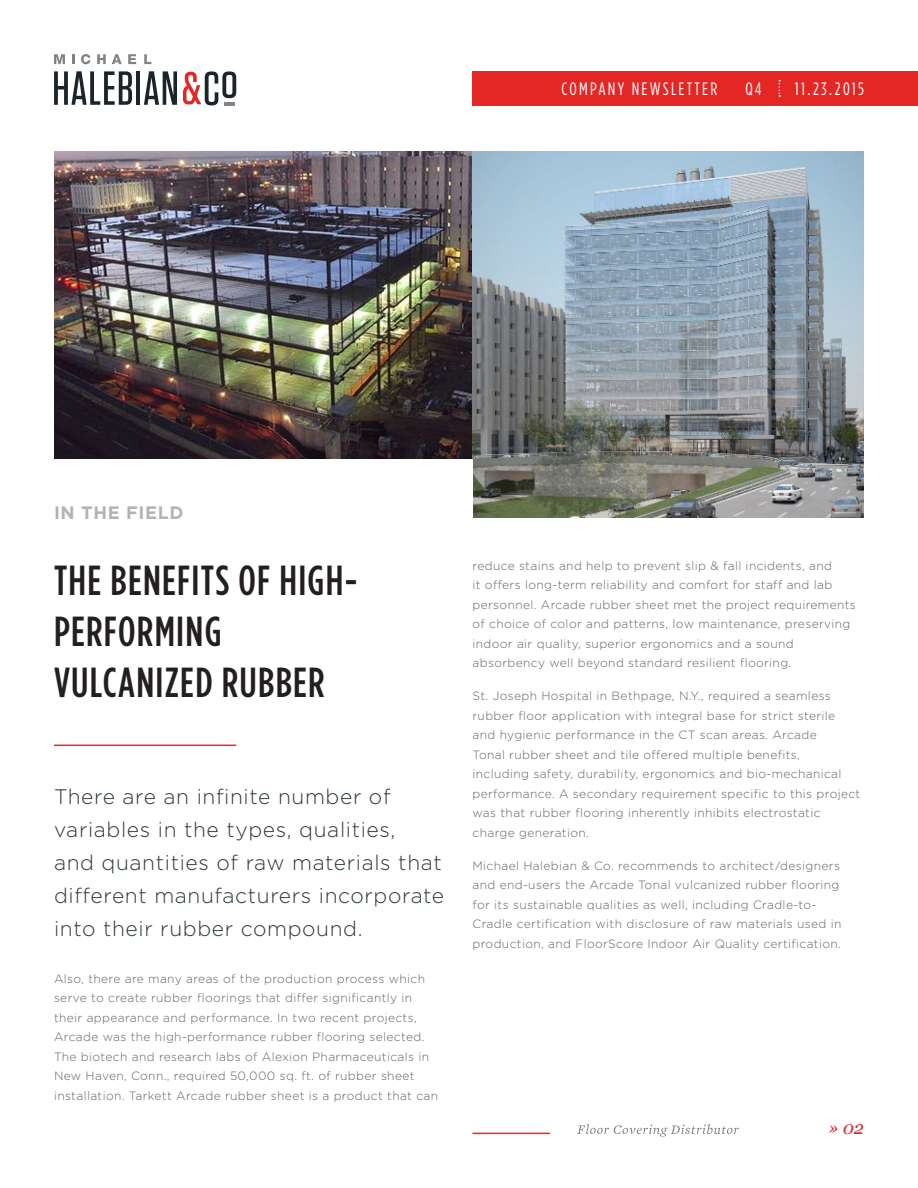
<style>
.page{position:relative;width:918px;height:1188px;background:#fff}
.page>*{position:absolute;margin:0;border:0;box-sizing:border-box;transform-origin:0 0}
.Lead_Paragraph{font:500 condensed 42px/51px "Gotham";letter-spacing:.03em;color:#231f20}
.Lead_Paragraph-2{font:300 21px/33px "Gotham";letter-spacing:.03em;color:#2c383e}
.Lead_Paragraph-3{font:condensed 18px "Gotham";letter-spacing:.125em;color:#fff}
.Lead_Paragraph-4{font:700 18px "Gotham";letter-spacing:.03em;color:#b2b3b7}
.t1{font:italic 18px "Georgia";color:#e42625}
.MH_Paragraph{font:300 12px/19.5px "Gotham";letter-spacing:.03em;color:#636366}
</style>
<div class="page">
<img style="left:54px;top:152px;width:418px;height:307px">
<img style="left:472px;top:152px;width:392px;height:366px">
<hr style="left:54px;top:745px;width:182px;height:1px;background:#f62522">
<hr style="left:472px;top:1133px;width:78px;height:1px;background:#f62522">
<svg style="left:54px;top:71px;width:78px;height:34px"></svg>
<hr style="left:136px;top:71px;width:4px;height:34px;background:#1b242b">
<svg style="left:144px;top:71px;width:33px;height:34px"></svg>
<svg style="left:183px;top:71px;width:53px;height:34px"></svg>
<svg style="left:54px;top:54px;width:11px;height:10px"></svg>
<svg style="left:72px;top:54px;width:3px;height:10px"></svg>
<svg style="left:81px;top:54px;width:9px;height:10px"></svg>
<svg style="left:97px;top:54px;width:9px;height:10px"></svg>
<svg style="left:112px;top:54px;width:10px;height:10px"></svg>
<svg style="left:128px;top:54px;width:8px;height:10px"></svg>
<svg style="left:144px;top:54px;width:7px;height:10px"></svg>
<svg style="left:577px;top:1124px;width:162px;height:13px"></svg>
<div style="left:472px;top:71px;width:446px;height:35px;background:#e42625"></div>
<svg style="left:779px;top:80px;width:1px;height:17px"></svg>
<p class="Lead_Paragraph-4" style="left:54px;top:502px;width:131px">IN THE FIELD</p>
<p class="Lead_Paragraph-3" style="left:561px;top:79px;width:157px">COMPANY NEWSLETTER</p>
<p class="Lead_Paragraph-3" style="left:745px;top:79px;width:18px">Q4</p>
<p class="Lead_Paragraph-3" style="left:795px;top:79px;width:71px">11.23.2015</p>
<p class="Lead_Paragraph" style="left:54px;top:554px;width:305px">THE BENEFITS OF HIGH-<br>PERFORMING<br>VULCANIZED RUBBER</p>
<p class="MH_Paragraph" style="left:472px;top:556px;width:385px">reduce stains and help to prevent slip &amp; fall incidents, and<br>it offers long-term reliability and comfort for staff and lab personnel. Arcade rubber sheet met the project requirements of choice of color and patterns, low maintenance, preserving indoor air quality, superior ergonomics and a sound absorbency well beyond standard resilient flooring.</p>
<p class="MH_Paragraph" style="left:472px;top:686px;width:389px">St. Joseph Hospital in Bethpage, N.Y., required a seamless rubber floor application with integral base for strict sterile and hygienic performance in the CT scan areas. Arcade<br>Tonal rubber sheet and tile offered multiple benefits,<br>including safety, durability, ergonomics and bio-mechanical performance. A secondary requirement specific to this project was that rubber flooring inherently inhibits electrostatic charge generation.</p>
<p class="MH_Paragraph" style="left:472px;top:856px;width:370px">Michael Halebian &amp; Co. recommends to architect/designers and end-users the Arcade Tonal vulcanized rubber flooring for its sustainable qualities as well, including Cradle-to-Cradle certification with disclosure of raw materials used in production, and FloorScore Indoor Air Quality certification.</p>
<p class="Lead_Paragraph-2" style="left:54px;top:780px;width:392px">There are an infinite number of variables in the types, qualities,<br>and quantities of raw materials that different manufacturers incorporate into their rubber compound.</p>
<p class="MH_Paragraph" style="left:54px;top:968px;width:386px">Also, there are many areas of the production process which serve to create rubber floorings that differ significantly in their appearance and performance. In two recent projects, Arcade was the high-performance rubber flooring selected.<br>The biotech and research labs of Alexion Pharmaceuticals in New Haven, Conn., required 50,000 sq. ft. of rubber sheet installation. Tarkett Arcade rubber sheet is a product that can</p>
<p class="t1" style="left:828px;top:1115px;width:37px">» 02</p>
</div>
